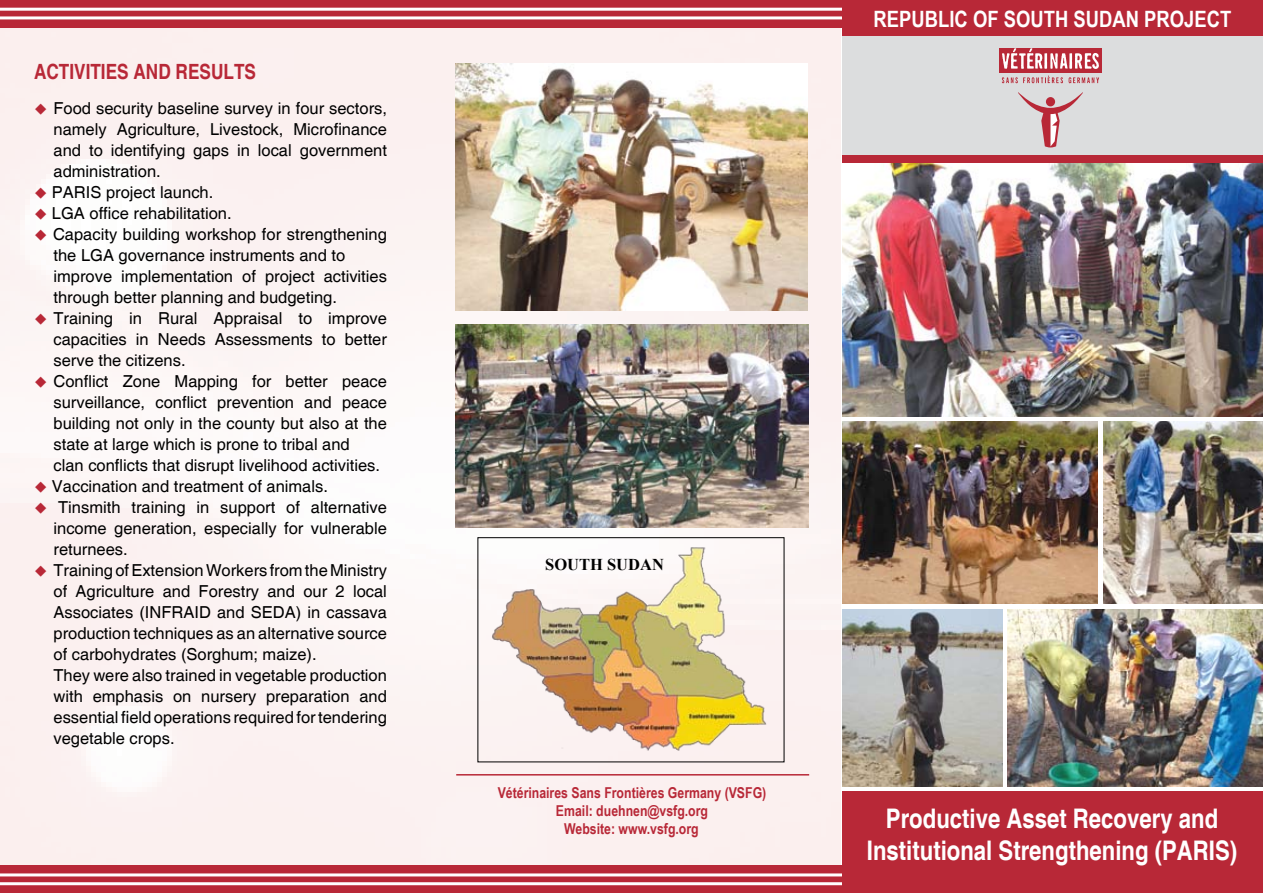
<style>
.page{position:relative;width:1263px;height:893px;background:#fff}
.page>*{position:absolute;margin:0;border:0;box-sizing:border-box;transform-origin:0 0}
.t1{font:700 condensed 27px/32.4px "Helvetica";color:#fff;text-align:center}
.t2{font:700 22.5px "Arial Narrow";color:#fff}
.t3{font:700 condensed 21px "Helvetica";color:#b82837}
.t4{font:16.5px/21px "Helvetica";color:#000;text-align:justify}
.t5{font:700 16.5px "Times New Roman";color:#000}
.t6{font:700 15px/18px "Arial Narrow";color:#b82837;text-align:center}
.s1{color:#b82837}
</style>
<div class="page">
<img style="left:0;top:27px;width:840px;height:839px">
<div style="left:842px;top:0;width:421px;height:163px;background:#b82837"></div>
<div style="left:842px;top:36px;width:421px;height:118px;background:#dcddde"></div>
<div style="left:0;top:0;width:844px;height:27px;background:#b82837"></div>
<div style="left:0;top:866px;width:844px;height:27px;background:#b82837"></div>
<img style="left:455px;top:324px;width:354px;height:203px">
<img style="left:842px;top:163px;width:421px;height:253px">
<div style="left:843px;top:792px;width:420px;height:101px;background:#b82837"></div>
<img style="left:1104px;top:422px;width:159px;height:181px">
<img style="left:842px;top:609px;width:161px;height:178px">
<img style="left:842px;top:422px;width:256px;height:182px">
<img style="left:1008px;top:609px;width:255px;height:178px">
<img style="left:455px;top:64px;width:353px;height:247px">
<hr style="left:456px;top:774px;width:353px;height:1px;background:#b82837">
<hr style="left:0;top:8px;width:842px;height:3px;background:#fff">
<hr style="left:0;top:16px;width:842px;height:3px;background:#fff">
<hr style="left:0;top:873px;width:842px;height:3px;background:#fff">
<hr style="left:0;top:882px;width:842px;height:3px;background:#fff">
<img style="left:490px;top:544px;width:279px;height:210px">
<svg style="left:1002px;top:76px;width:97px;height:7px"></svg>
<div style="left:999px;top:48px;width:102px;height:24px;background:#b82837"></div>
<svg style="left:1002px;top:48px;width:97px;height:21px"></svg>
<svg style="left:1018px;top:92px;width:65px;height:55px"></svg>
<p class="t3" style="left:34px;top:59px;width:223px">ACTIVITIES AND RESULTS</p>
<p class="t4" style="left:54px;top:98px;width:335px;text-indent:-20px"><span class="s1">◆</span> Food security baseline survey in four sectors, namely Agriculture, Livestock, Microfinance and to identifying gaps in local government administration.</p>
<p class="t4" style="left:34px;top:182px;width:181px"><span class="s1">◆</span> PARIS project launch.</p>
<p class="t4" style="left:34px;top:203px;width:199px"><span class="s1">◆</span> LGA office rehabilitation.</p>
<p class="t4" style="left:54px;top:224px;width:335px;text-align:left;text-indent:-20px"><span class="s1">◆</span> Capacity building workshop for strengthening the LGA governance instruments and to improve implementation of project activities through better planning and budgeting.</p>
<p class="t4" style="left:54px;top:308px;width:335px;text-indent:-20px"><span class="s1">◆</span> Training in Rural Appraisal to improve capacities in Needs Assessments to better serve the citizens.</p>
<p class="t4" style="left:54px;top:371px;width:335px;text-align:left;text-indent:-20px"><span class="s1">◆</span> Conflict Zone Mapping for better peace surveillance, conflict prevention and peace building not only in the county but also at the state at large which is prone to tribal and<br>clan conflicts that disrupt livelihood activities.</p>
<p class="t4" style="left:34px;top:476px;width:295px"><span class="s1">◆</span> Vaccination and treatment of animals.</p>
<p class="t4" style="left:54px;top:497px;width:335px;text-indent:-20px"><span class="s1">◆</span> Tinsmith training in support of alternative income generation, especially for vulnerable returnees.</p>
<p class="t4" style="left:54px;top:560px;width:335px;text-align:left;text-indent:-20px"><span class="s1">◆</span> Training of Extension Workers from the Ministry of Agriculture and Forestry and our 2 local Associates (INFRAID and SEDA) in cassava production techniques as an alternative source of carbohydrates (Sorghum; maize).<br>They were also trained in vegetable production with emphasis on nursery preparation and essential field operations required for tendering vegetable crops.</p>
<h2 class="t2" style="left:874px;top:2px;width:359px">REPUBLIC OF SOUTH SUDAN PROJECT</h2>
<p class="t5" style="left:545px;top:553px;width:120px">SOUTH SUDAN</p>
<p class="t6" style="left:498px;top:783px;width:270px">Vétérinaires Sans Frontières Germany (VSFG)<br>Email: duehnen@vsfg.org<br>Website: www.vsfg.org</p>
<h1 class="t1" style="left:867px;top:802px;width:372px">Productive Asset Recovery and<br>Institutional Strengthening (PARIS)</h1>
</div>
